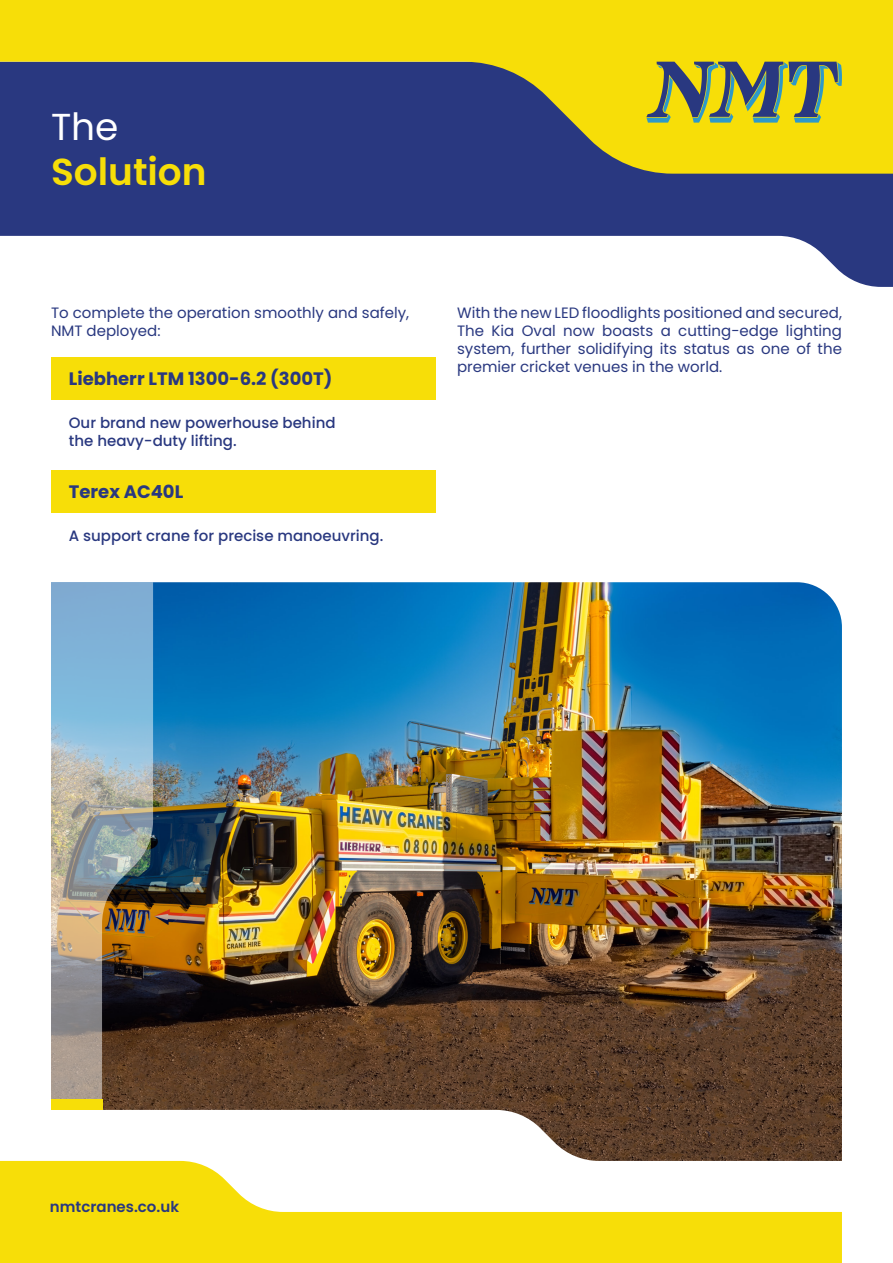
<style>
.page{position:relative;width:893px;height:1263px;background:#fff}
.page>*{position:absolute;margin:0;border:0;box-sizing:border-box;transform-origin:0 0}
.t1{font:600 37.5px "Poppins";color:#f7de08}
.t2{font:37.5px "Poppins";color:#fff}
.t3{font:700 18px "Poppins";color:#293880}
.t4{font:15px/18px "Poppins";color:#293880;text-align:justify}
.t5{font:500 15px/18px "Poppins";color:#293880}
.t6{font:600 15px "Poppins";color:#293880}
</style>
<div class="page">
<svg style="left:0;top:174px;width:893px;height:113px;fill:#293880"></svg>
<svg style="left:0;top:0;width:893px;height:174px;background:#9b943d"></svg>
<svg style="left:646px;top:62px;width:196px;height:61px;background:#939a4c"></svg>
<svg style="left:0;top:1161px;width:842px;height:102px;fill:#f7de08"></svg>
<img style="left:51px;top:582px;width:791px;height:579px">
<img style="left:51px;top:582px;width:102px;height:528px">
<div style="left:51px;top:1099px;width:51px;height:11px;background:#f7de08"></div>
<div style="left:51px;top:357px;width:385px;height:43px;background:#f7de08"></div>
<div style="left:51px;top:470px;width:385px;height:42px;background:#f7de08"></div>
<h1 class="t2" style="left:51px;top:105px;width:69px">The</h1>
<h1 class="t1" style="left:51px;top:150px;width:157px">Solution</h1>
<p class="t4" style="left:51px;top:303px;width:360px">To complete the operation smoothly and safely,<br>NMT deployed:</p>
<p class="t3" style="left:69px;top:369px;width:265px">Liebherr LTM 1300-6.2 (300T)</p>
<p class="t5" style="left:69px;top:414px;width:268px">Our brand new powerhouse behind the heavy-duty lifting.</p>
<p class="t3" style="left:69px;top:481px;width:116px">Terex AC40L</p>
<p class="t5" style="left:69px;top:526px;width:316px">A support crane for precise manoeuvring.</p>
<p class="t4" style="left:457px;top:303px;width:386px">With the new LED floodlights positioned and secured, The Kia Oval now boasts a cutting-edge lighting system, further solidifying its status as one of the premier cricket venues in the world.</p>
<p class="t6" style="left:50px;top:1198px;width:131px">nmtcranes.co.uk</p>
</div>
